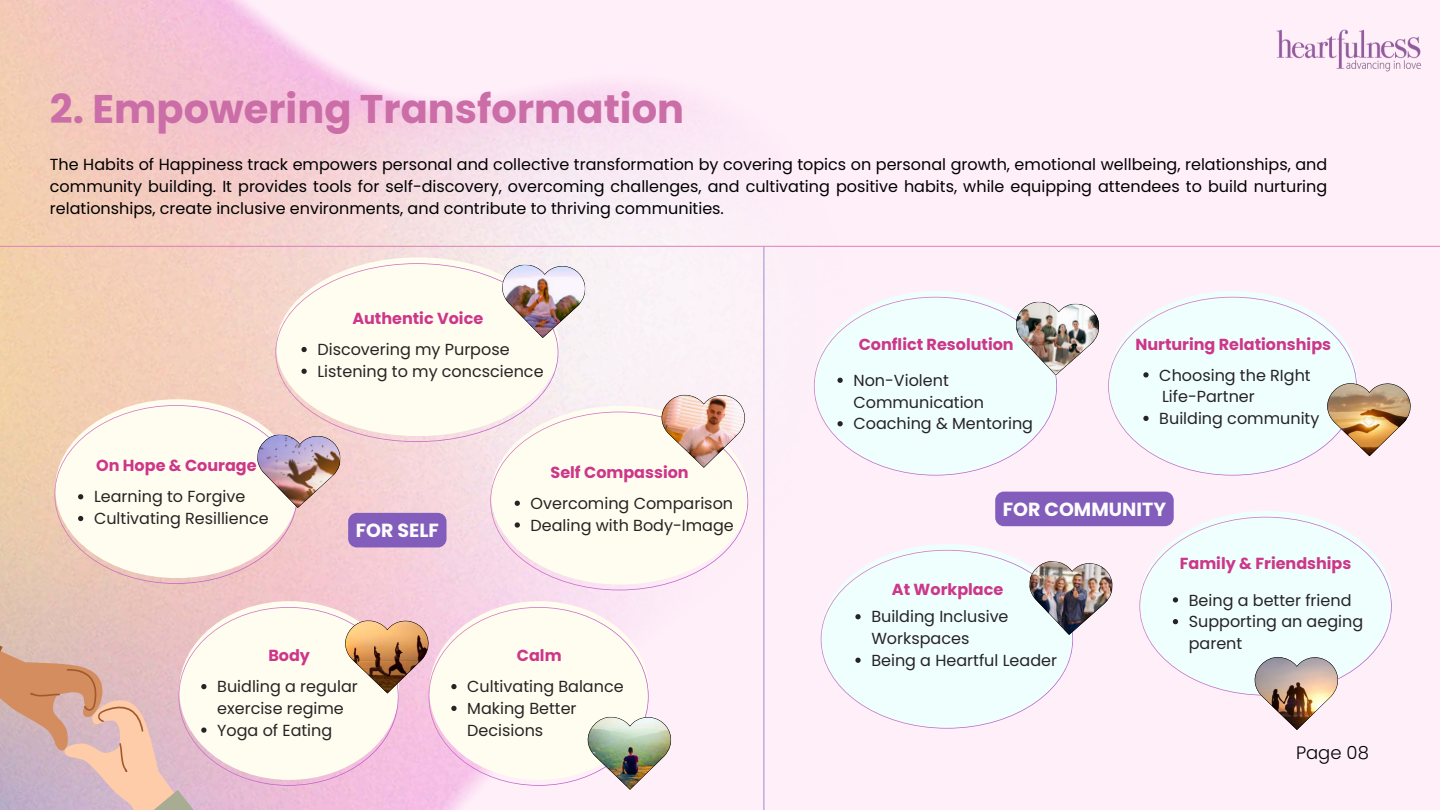
<style>
.page{position:relative;width:1440px;height:810px;background:#ffeff9}
.page>*{position:absolute;margin:0;border:0;box-sizing:border-box;transform-origin:0 0}
.t1{font:700 40px "Poppins";color:#cb6ea7}
.t2{font:700 19px "Poppins";color:#fdfdfd}
.t3{font:300 18px "Poppins";color:#000}
.t4{font:16px/21.8px "Poppins";color:#262325}
.t5{font:16px/21.8px "Poppins";color:#000;text-align:justify}
.t6{font:700 16px "Poppins";color:#cc378a}
</style>
<div class="page">
<img style="left:0;top:0;width:1057px;height:810px">
<hr style="left:0;top:246px;width:1440px;height:1px;background:#dd80b9">
<hr style="left:764px;top:247px;width:1px;height:563px;background:#9e8bd3">
<img style="left:1276px;top:29px;width:145px;height:43px">
<svg style="left:275px;top:263px;width:283px;height:179px"></svg>
<svg style="left:301px;top:347px;width:6px;height:5px"></svg>
<svg style="left:301px;top:369px;width:6px;height:5px"></svg>
<svg style="left:54px;top:405px;width:287px;height:179px"></svg>
<svg style="left:814px;top:297px;width:286px;height:178px"></svg>
<svg style="left:1108px;top:297px;width:302px;height:178px"></svg>
<svg style="left:821px;top:492px;width:571px;height:238px"></svg>
<img style="left:500px;top:264px;width:86px;height:74px">
<div style="left:348px;top:513px;width:99px;height:34px;background:#825dbb;border-radius:9px"></div>
<svg style="left:490px;top:395px;width:258px;height:195px"></svg>
<svg style="left:0;top:607px;width:671px;height:203px"></svg>
<p class="t1" style="left:50px;top:81px;width:636px">2. Empowering Transformation</p>
<p class="t5" style="left:50px;top:154px;width:1279px">The Habits of Happiness track empowers personal and collective transformation by covering topics on personal growth, emotional wellbeing, relationships, and community building. It provides tools for self-discovery, overcoming challenges, and cultivating positive habits, while equipping attendees to build nurturing relationships, create inclusive environments, and contribute to thriving communities.</p>
<p class="t6" style="left:352px;top:307px;width:132px">Authentic Voice</p>
<p class="t6" style="left:96px;top:454px;width:162px">On Hope &amp; Courage</p>
<p class="t4" style="left:94px;top:486px;width:153px">Learning to Forgive</p>
<p class="t4" style="left:94px;top:508px;width:176px">Cultivating Resillience</p>
<h4 class="t4" style="left:317px;top:339px;width:194px">Discovering my Purpose</h4>
<h4 class="t4" style="left:317px;top:360px;width:228px">Listening to my concscience</h4>
<p class="t6" style="left:551px;top:461px;width:140px">Self Compassion</p>
<h4 class="t2" style="left:356px;top:517px;width:85px">FOR SELF</h4>
<p class="t4" style="left:531px;top:492px;width:204px">Overcoming Comparison</p>
<p class="t4" style="left:531px;top:514px;width:205px">Dealing with Body-Image</p>
<p class="t6" style="left:268px;top:644px;width:43px">Body</p>
<p class="t6" style="left:517px;top:644px;width:46px">Calm</p>
<p class="t4" style="left:217px;top:676px;width:142px">Buidling a regular exercise regime</p>
<h4 class="t4" style="left:217px;top:719px;width:117px">Yoga of Eating</h4>
<p class="t4" style="left:467px;top:676px;width:158px">Cultivating Balance</p>
<p class="t4" style="left:467px;top:698px;width:111px">Making Better<br>Decisions</p>
<p class="t6" style="left:859px;top:333px;width:157px">Conflict Resolution</p>
<p class="t4" style="left:853px;top:369px;width:132px">Non-Violent<br>Communication</p>
<h4 class="t4" style="left:853px;top:413px;width:181px">Coaching &amp; Mentoring</h4>
<p class="t6" style="left:1135px;top:333px;width:197px">Nurturing Relationships</p>
<p class="t4" style="left:1159px;top:364px;width:153px">Choosing the RIght</p>
<h4 class="t4" style="left:1162px;top:386px;width:94px">Life-Partner</h4>
<p class="t4" style="left:1159px;top:408px;width:162px">Building community</p>
<h4 class="t2" style="left:1003px;top:496px;width:165px">FOR COMMUNITY</h4>
<p class="t6" style="left:892px;top:578px;width:113px">At Workplace</p>
<p class="t4" style="left:871px;top:606px;width:139px">Building Inclusive<br>Workspaces</p>
<h2 class="t4" style="left:871px;top:649px;width:187px">Being a Heartful Leader</h2>
<p class="t6" style="left:1180px;top:552px;width:173px">Family &amp; Friendships</p>
<h4 class="t4" style="left:1189px;top:589px;width:164px">Being a better friend</h4>
<p class="t4" style="left:1189px;top:611px;width:176px">Supporting an aeging parent</p>
<p class="t3" style="left:1296px;top:740px;width:74px">Page 08</p>
</div>
